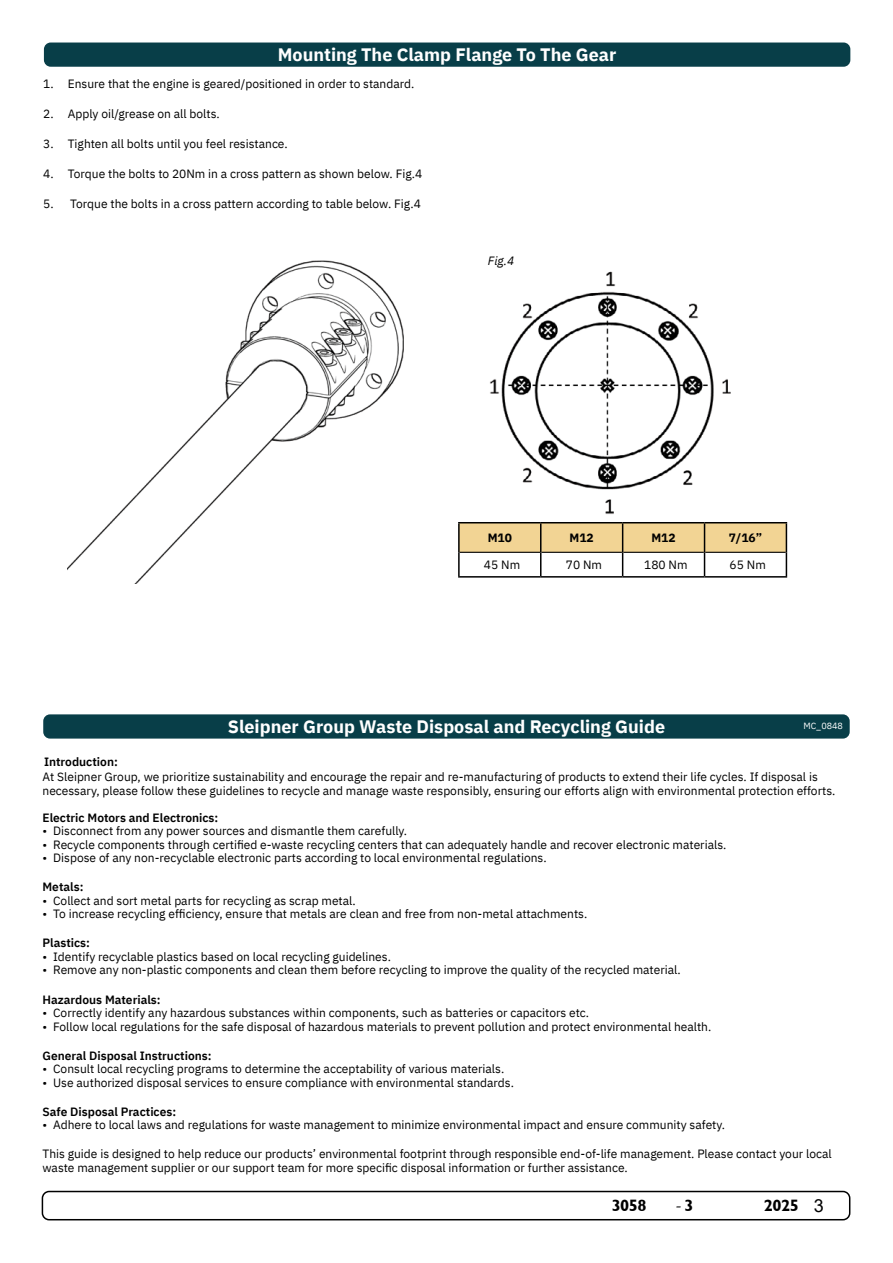
<style>
.page{position:relative;width:893px;height:1263px;background:#fff}
.page>*{position:absolute;margin:0;border:0;box-sizing:border-box;transform-origin:0 0}
.SP_Heading{font:700 18px "IBM Plex Sans";color:#fff}
.t1{font:18px "Minion Pro";color:#000}
.t2{font:16.5px "Garrison Sans BOLD";letter-spacing:-.03em;color:#000}
.t3{font:12px/13.5px "IBM Plex Sans";color:#000}
.t4{font:600 12px "IBM Plex Sans";color:#000}
.t5{font:700 12px "IBM Plex Sans";color:#000}
.t6{font:italic 12px "IBM Plex Sans";color:#000}
.t7{font:9px "IBM Plex Sans";color:#fff}
.s1{font-family:"Garrison Sans BOLD";font-size:16.5px}
.s2{font-family:"Arial";font-size:18px}
</style>
<div class="page">
<div style="left:42px;top:1191px;width:808px;height:29px;border:2px solid #000;border-radius:7px"></div>
<div style="left:44px;top:43px;width:806px;height:24px;background:#083e48;border-radius:7px"></div>
<img style="left:68px;top:260px;width:336px;height:323px">
<img style="left:490px;top:271px;width:241px;height:243px">
<hr style="left:458px;top:522px;width:83px;height:1px;background:#000">
<hr style="left:458px;top:523px;width:2px;height:29px;background:#000">
<hr style="left:541px;top:522px;width:82px;height:1px;background:#000">
<hr style="left:623px;top:522px;width:81px;height:1px;background:#000">
<hr style="left:704px;top:522px;width:83px;height:1px;background:#000">
<hr style="left:458px;top:552px;width:2px;height:24px;background:#000">
<hr style="left:458px;top:576px;width:83px;height:2px;background:#000">
<hr style="left:541px;top:576px;width:82px;height:2px;background:#000">
<hr style="left:623px;top:576px;width:81px;height:2px;background:#000">
<hr style="left:704px;top:576px;width:83px;height:2px;background:#000">
<svg style="left:459px;top:523px;width:328px;height:53px"></svg>
<div style="left:43px;top:714px;width:807px;height:24px;background:#083e48;border-radius:7px"></div>
<p class="SP_Heading" style="left:278px;top:40px;width:340px">Mounting The Clamp Flange To The Gear</p>
<p class="t3" style="left:43px;top:76px;width:373px">1. Ensure that the engine is geared/positioned in order to standard.</p>
<p class="t3" style="left:43px;top:106px;width:178px">2. Apply oil/grease on all bolts.</p>
<p class="t3" style="left:43px;top:136px;width:246px">3. Tighten all bolts until you feel resistance.</p>
<p class="t3" style="left:43px;top:166px;width:381px">4. Torque the bolts to 20Nm in a cross pattern as shown below. Fig.4</p>
<p class="t3" style="left:43px;top:196px;width:379px">5. Torque the bolts in a cross pattern according to table below. Fig.4</p>
<p class="t6" style="left:488px;top:252px;width:28px">Fig.4</p>
<p class="t5" style="left:488px;top:528px;width:26px">M10</p>
<p class="t5" style="left:570px;top:528px;width:26px">M12</p>
<p class="t5" style="left:651px;top:528px;width:26px">M12</p>
<p class="t5" style="left:729px;top:528px;width:35px">7/16”</p>
<p class="t3" style="left:484px;top:557px;width:38px">45 Nm</p>
<p class="t3" style="left:566px;top:557px;width:38px">70 Nm</p>
<p class="t3" style="left:644px;top:557px;width:45px">180 Nm</p>
<p class="t3" style="left:730px;top:557px;width:38px">65 Nm</p>
<h1 class="SP_Heading" style="left:228px;top:712px;width:439px">Sleipner Group Waste Disposal and Recycling Guide</h1>
<p class="t7" style="left:803px;top:719px;width:41px">MC_0848</p>
<p class="t4" style="left:44px;top:752px;width:75px">Introduction:</p>
<p class="t3" style="left:43px;top:769px;width:794px">At Sleipner Group, we prioritize sustainability and encourage the repair and re-manufacturing of products to extend their life cycles. If disposal is necessary, please follow these guidelines to recycle and manage waste responsibly, ensuring our efforts align with environmental protection efforts.</p>
<p class="t4" style="left:43px;top:808px;width:177px">Electric Motors and Electronics:</p>
<p class="t3" style="left:43px;top:823px;width:366px">• Disconnect from any power sources and dismantle them carefully.</p>
<p class="t3" style="left:43px;top:837px;width:685px">• Recycle components through certified e-waste recycling centers that can adequately handle and recover electronic materials.</p>
<p class="t3" style="left:43px;top:850px;width:506px">• Dispose of any non-recyclable electronic parts according to local environmental regulations.</p>
<p class="t4" style="left:43px;top:878px;width:43px">Metals:</p>
<p class="t3" style="left:43px;top:893px;width:315px">• Collect and sort metal parts for recycling as scrap metal.</p>
<p class="t3" style="left:43px;top:906px;width:546px">• To increase recycling efficiency, ensure that metals are clean and free from non-metal attachments.</p>
<p class="t4" style="left:43px;top:934px;width:49px">Plastics:</p>
<p class="t3" style="left:43px;top:949px;width:350px">• Identify recyclable plastics based on local recycling guidelines.</p>
<p class="t3" style="left:43px;top:962px;width:640px">• Remove any non-plastic components and clean them before recycling to improve the quality of the recycled material.</p>
<p class="t4" style="left:43px;top:990px;width:120px">Hazardous Materials:</p>
<p class="t3" style="left:43px;top:1005px;width:548px">• Correctly identify any hazardous substances within components, such as batteries or capacitors etc.</p>
<p class="t3" style="left:43px;top:1018px;width:670px">• Follow local regulations for the safe disposal of hazardous materials to prevent pollution and protect environmental health.</p>
<p class="t4" style="left:43px;top:1046px;width:171px">General Disposal Instructions:</p>
<p class="t3" style="left:43px;top:1061px;width:463px">• Consult local recycling programs to determine the acceptability of various materials.</p>
<p class="t3" style="left:43px;top:1075px;width:473px">• Use authorized disposal services to ensure compliance with environmental standards.</p>
<p class="t4" style="left:43px;top:1102px;width:135px">Safe Disposal Practices:</p>
<p class="t3" style="left:43px;top:1117px;width:684px">• Adhere to local laws and regulations for waste management to minimize environmental impact and ensure community safety.</p>
<p class="t3" style="left:43px;top:1146px;width:791px">This guide is designed to help reduce our products’ environmental footprint through responsible end-of-life management. Please contact your local waste management supplier or our support team for more specific disposal information or further assistance.</p>
<h2 class="t2" style="left:612px;top:1196px;width:36px">3058</h2>
<h1 class="t1" style="left:675px;top:1193px;width:20px">-<span class="s1">3</span></h1>
<h2 class="t2" style="left:764px;top:1196px;width:61px">2025 <span class="s2">3</span></h2>
</div>
